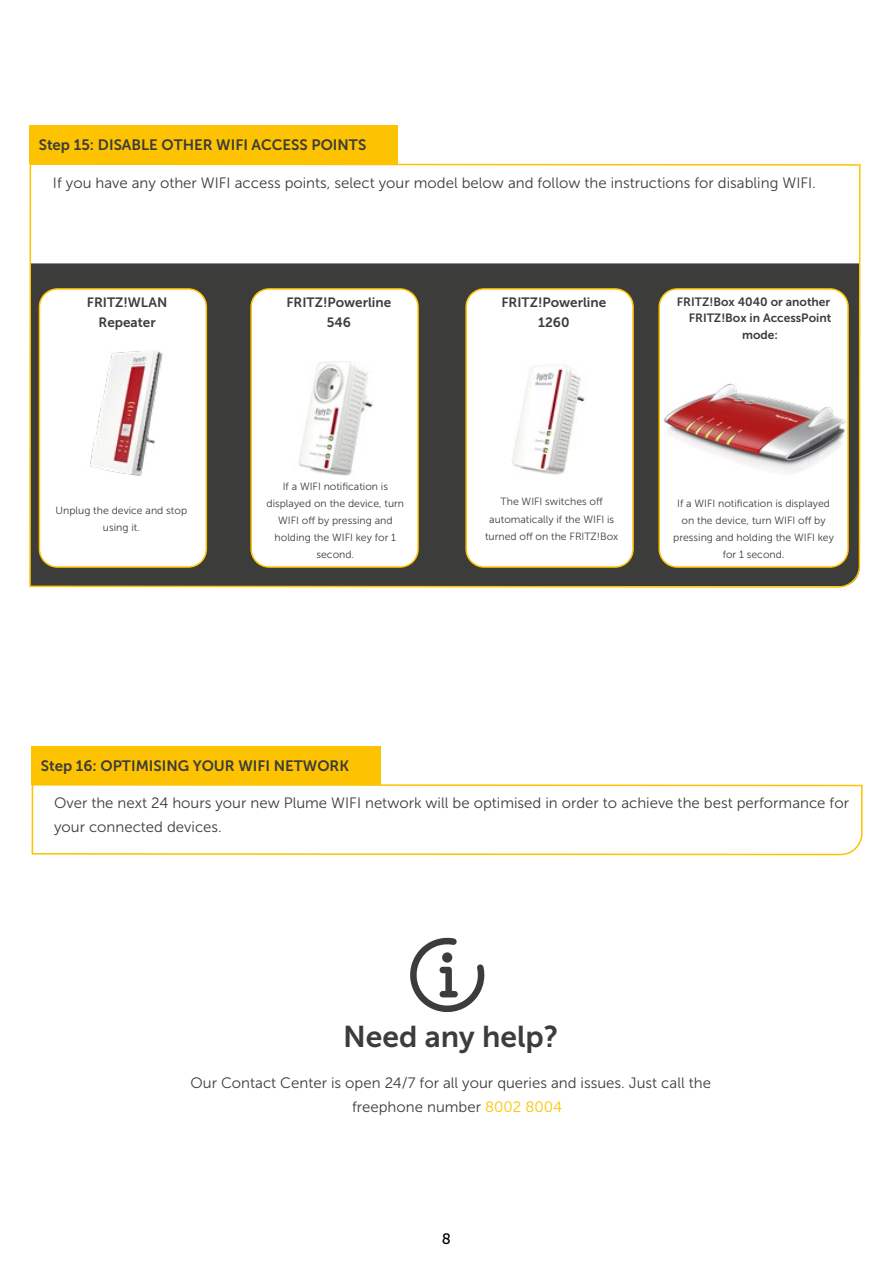
<style>
.page{position:relative;width:893px;height:1263px;background:#fff}
.page>*{position:absolute;margin:0;border:0;box-sizing:border-box;transform-origin:0 0}
.t1{font:30px "Museo Sans 700";color:#3c3c3b}
.t2{font:15px/24px "Museo Sans 300";color:#3c3c3b}
.t3{font:15px "Museo Sans 700";color:#3c3c3b}
.t4{font:15px "Museo Sans 500";color:#000}
.t5{font:13.5px/20px "Museo Sans 700";color:#3c3c3b;text-align:center}
.t6{font:12px "Museo Sans 700";color:#3c3c3b}
.t7{font:10.5px/17px "Museo Sans 300";color:#3c3c3b;text-align:center}
.s1{color:#fdc400}
</style>
<div class="page">
<svg style="left:31px;top:784px;width:832px;height:72px"></svg>
<svg style="left:29px;top:163px;width:832px;height:425px"></svg>
<div style="left:29px;top:126px;width:369px;height:38px;background:#fdc300"></div>
<div style="left:39px;top:289px;width:167px;height:278px;background:#fff;border-radius:18px"></div>
<div style="left:39px;top:288px;width:168px;height:280px;border:2px solid #fdc400;border-radius:18px"></div>
<div style="left:251px;top:289px;width:167px;height:278px;background:#fff;border-radius:18px"></div>
<div style="left:250px;top:288px;width:169px;height:280px;border:2px solid #fdc400;border-radius:18px"></div>
<div style="left:466px;top:289px;width:167px;height:278px;background:#fff;border-radius:18px"></div>
<div style="left:465px;top:288px;width:169px;height:280px;border:2px solid #fdc400;border-radius:18px"></div>
<div style="left:659px;top:289px;width:189px;height:278px;background:#fff;border-radius:18px"></div>
<div style="left:658px;top:288px;width:191px;height:280px;border:2px solid #fdc400;border-radius:18px"></div>
<img style="left:90px;top:350px;width:73px;height:125px">
<img style="left:299px;top:362px;width:74px;height:113px">
<img style="left:512px;top:364px;width:73px;height:111px">
<img style="left:658px;top:363px;width:191px;height:121px">
<div style="left:31px;top:746px;width:350px;height:38px;background:#fdc300"></div>
<svg style="left:410px;top:938px;width:74px;height:74px"></svg>
<div style="left:442px;top:952px;width:11px;height:11px;background:#3c3c3b;border-radius:50%"></div>
<p class="t3" style="left:39px;top:137px;width:329px">Step 15: DISABLE OTHER WIFI ACCESS POINTS</p>
<p class="t2" style="left:53px;top:170px;width:764px">If you have any other WIFI access points, select your model below and follow the instructions for disabling WIFI.</p>
<p class="t5" style="left:87px;top:292px;width:82px">FRITZ!WLAN<br>Repeater</p>
<p class="t5" style="left:286px;top:292px;width:106px">FRITZ!Powerline<br>546</p>
<p class="t5" style="left:501px;top:292px;width:106px">FRITZ!Powerline<br>1260</p>
<p class="t6" style="left:677px;top:295px;width:155px">FRITZ!Box 4040 or another</p>
<p class="t6" style="left:689px;top:311px;width:144px">FRITZ!Box in AccessPoint</p>
<p class="t6" style="left:742px;top:328px;width:37px">mode:</p>
<p class="t7" style="left:56px;top:502px;width:133px">Unplug the device and stop using it.</p>
<p class="t7" style="left:267px;top:477px;width:139px">If a WIFI notification is displayed on the device, turn<br>WIFI off by pressing and holding the WIFI key for 1 second.</p>
<p class="t7" style="left:485px;top:493px;width:135px">The WIFI switches off automatically if the WIFI is turned off on the FRITZ!Box</p>
<p class="t7" style="left:673px;top:495px;width:162px">If a WIFI notification is displayed on the device, turn WIFI off by pressing and holding the WIFI key for 1 second.</p>
<p class="t3" style="left:41px;top:757px;width:310px">Step 16: OPTIMISING YOUR WIFI NETWORK</p>
<p class="t2" style="left:54px;top:791px;width:796px">Over the next 24 hours your new Plume WIFI network will be optimised in order to achieve the best performance for your connected devices.</p>
<h1 class="t1" style="left:343px;top:1020px;width:217px">Need any help?</h1>
<p class="t2" style="left:352px;top:1071px;width:360px;text-indent:-162px">Our Contact Center is open 24/7 for all your queries and issues. Just call the freephone number <span class="s1">8002 8004</span></p>
<p class="t4" style="left:442px;top:1230px;width:11px">8</p>
</div>
